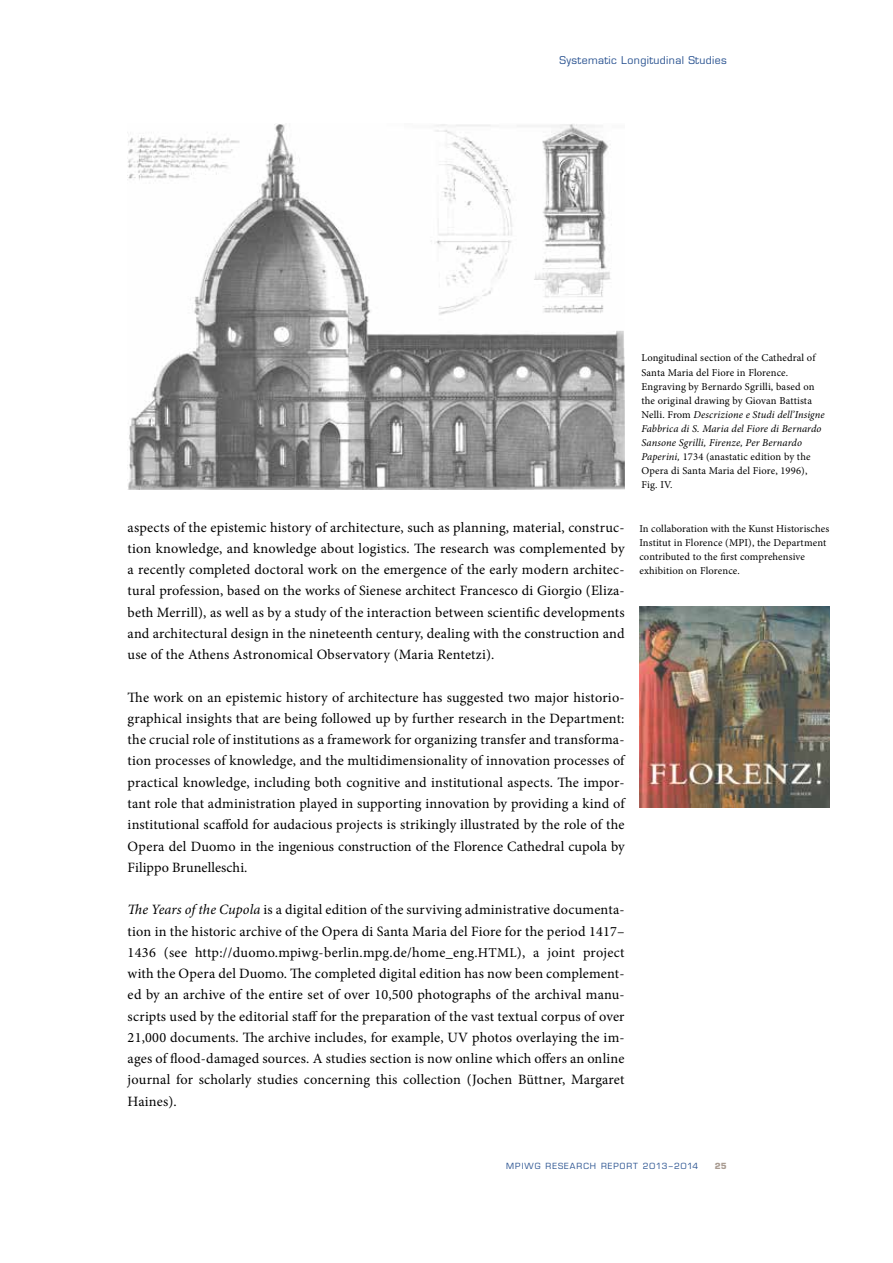
<style>
.page{position:relative;width:893px;height:1263px;background:#fff}
.page>*{position:absolute;margin:0;border:0;box-sizing:border-box;transform-origin:0 0}
.t1{font:14.25px/21.3px "Minion Pro";letter-spacing:.01em;color:#000;text-align:justify}
.t2{font:10.5px/14.1px "Minion Pro";letter-spacing:.015em;color:#000}
.t3{font:10.5px "Eurostile";letter-spacing:.035em;color:#295290}
.t4{font:8.25px "Eurostile";letter-spacing:.125em;color:#295290}
.t5{font:700 8.25px "Eurostile";color:#a99c92}
.s1{font-style:italic}
.s2{font-size:13.5px}
</style>
<div class="page">
<img style="left:639px;top:607px;width:190px;height:201px">
<img style="left:128px;top:124px;width:496px;height:365px">
<p class="t3" style="left:560px;top:54px;width:169px">Systematic Longitudinal Studies</p>
<p class="t1" style="left:128px;top:516px;width:498px">aspects of the epistemic history of architecture, such as planning, material, construc&shy;tion knowledge, and knowledge about logistics. The research was complemented by a recently completed doctoral work on the emergence of the early modern architec&shy;tural profession, based on the works of Sienese architect Francesco di Giorgio (Eliza&shy;beth Merrill), as well as by a study of the interaction between scientific developments and architectural design in the nineteenth century, dealing with the construction and use of the Athens Astronomical Observatory (Maria Rentetzi).</p>
<p class="t1" style="left:128px;top:686px;width:498px">The work on an epistemic history of architecture has suggested two major historio&shy;graphical insights that are being followed up by further research in the Department: the crucial role of institutions as a framework for organizing transfer and transforma&shy;tion processes of knowledge, and the multidimensionality of innovation processes of practical knowledge, including both cognitive and institutional aspects. The impor&shy;tant role that administration played in supporting innovation by providing a kind of institutional scaffold for audacious projects is strikingly illustrated by the role of the Opera del Duomo in the ingenious construction of the Florence Cathedral cupola by Filippo Brunelleschi.</p>
<p class="t1" style="left:128px;top:899px;width:498px"><span class="s1">The Years of the Cupola</span> is a digital edition of the surviving administrative documenta&shy;tion in the historic archive of the Opera di Santa Maria del Fiore for the period 1417– 1436 (see http://duomo.mpiwg-berlin.mpg.de/home_eng.<span class="s2">HTML</span>), a joint project with the Opera del Duomo. The completed digital edition has now been complement&shy;ed by an archive of the entire set of over 10,500 photographs of the archival manu&shy;scripts used by the editorial staff for the preparation of the vast textual corpus of over 21,000 documents. The archive includes, for example, UV photos overlaying the im&shy;ages of flood-damaged sources. A studies section is now online which offers an online journal for scholarly studies concerning this collection (Jochen Büttner, Margaret Haines).</p>
<p class="t2" style="left:641px;top:351px;width:185px">Longitudinal section of the Cathedral of Santa Maria del Fiore in Florence.<br>Engraving by Bernardo Sgrilli, based on the original drawing by Giovan Battista Nelli. From <span class="s1">Descrizione e Studi dell’Insigne Fabbrica di S. Maria del Fiore di Bernardo Sansone Sgrilli, Firenze, Per Bernardo Paperini,</span> 1734 (anastatic edition by the Opera di Santa Maria del Fiore, 1996), Fig. IV.</p>
<p class="t2" style="left:639px;top:521px;width:191px">In collaboration with the Kunst Historisches Institut in Florence (MPI), the Department contributed to the first comprehensive exhibition on Florence.</p>
<p class="t4" style="left:506px;top:1161px;width:193px">MPIWG RESEARCH REPORT 2013–2014</p>
<p class="t5" style="left:715px;top:1161px;width:14px">25</p>
</div>
